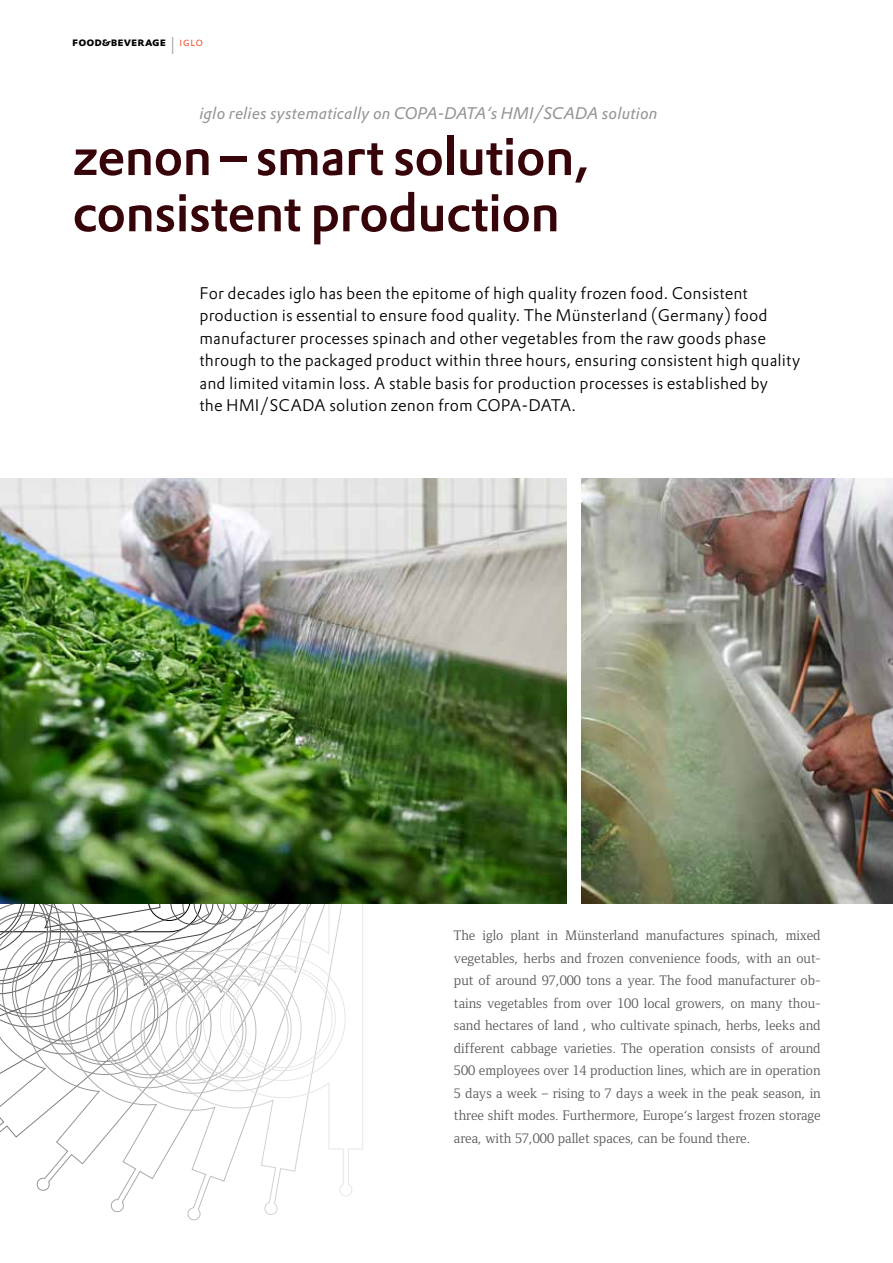
<style>
.page{position:relative;width:893px;height:1263px;background:#fff}
.page>*{position:absolute;margin:0;border:0;box-sizing:border-box;transform-origin:0 0}
.t1{font:500 52.5px/56.2px "DTL Prokyon TOT";letter-spacing:-.02em;color:#370409}
.t2{font:300 16.5px/22.5px "DTL Prokyon TOT";letter-spacing:.005em;color:#000}
.t3{font:italic 16.5px "DTL Prokyon TOT";letter-spacing:.005em;color:#939598}
.t4{font:14.25px/22.5px "Foundry Form Serif";color:#58595b;text-align:justify}
.t5{font:700 12px "DTL Prokyon TOT Caps";letter-spacing:.005em;color:#000}
.s1{font-weight:300;font-size:24px;color:#939598}
.s2{font-weight:300;color:#f04e23}
</style>
<div class="page">
<svg style="left:0;top:903px;width:15px;height:233px"></svg>
<svg style="left:15px;top:903px;width:42px;height:288px"></svg>
<svg style="left:57px;top:903px;width:46px;height:270px"></svg>
<svg style="left:103px;top:903px;width:97px;height:318px"></svg>
<svg style="left:152px;top:903px;width:195px;height:313px"></svg>
<svg style="left:203px;top:903px;width:160px;height:293px"></svg>
<img style="left:0;top:479px;width:566px;height:424px">
<img style="left:581px;top:479px;width:312px;height:424px">
<p class="t5" style="left:72px;top:34px;width:133px">food&amp;beverage <span class="s1">I</span> <span class="s2">iglo</span></p>
<p class="t3" style="left:199px;top:102px;width:460px">iglo relies systematically on COPA-DATA‘s HMI/SCADA solution</p>
<h1 class="t1" style="left:72px;top:128px;width:519px">zenon – smart solution, consistent production</h1>
<p class="t2" style="left:199px;top:282px;width:602px">For decades iglo has been the epitome of high quality frozen food. Consistent production is essential to ensure food quality. The Münsterland (Germany) food manufacturer processes spinach and other vegetables from the raw goods phase through to the packaged product within three hours, ensuring consistent high quality and limited vitamin loss. A stable basis for production processes is established by<br>the HMI/SCADA solution zenon from COPA-DATA.</p>
<p class="t4" style="left:454px;top:924px;width:368px">The iglo plant in Münsterland manufactures spinach, mixed vegetables, herbs and frozen convenience foods, with an out&shy;put of around 97,000 tons a year. The food manufacturer ob&shy;tains vegetables from over 100 local growers, on many thou&shy;sand hectares of land , who cultivate spinach, herbs, leeks and different cabbage varieties. The operation consists of around 500 employees over 14 production lines, which are in operation 5 days a week – rising to 7 days a week in the peak season, in three shift modes. Furthermore, Europe‘s largest frozen storage area, with 57,000 pallet spaces, can be found there.</p>
</div>
